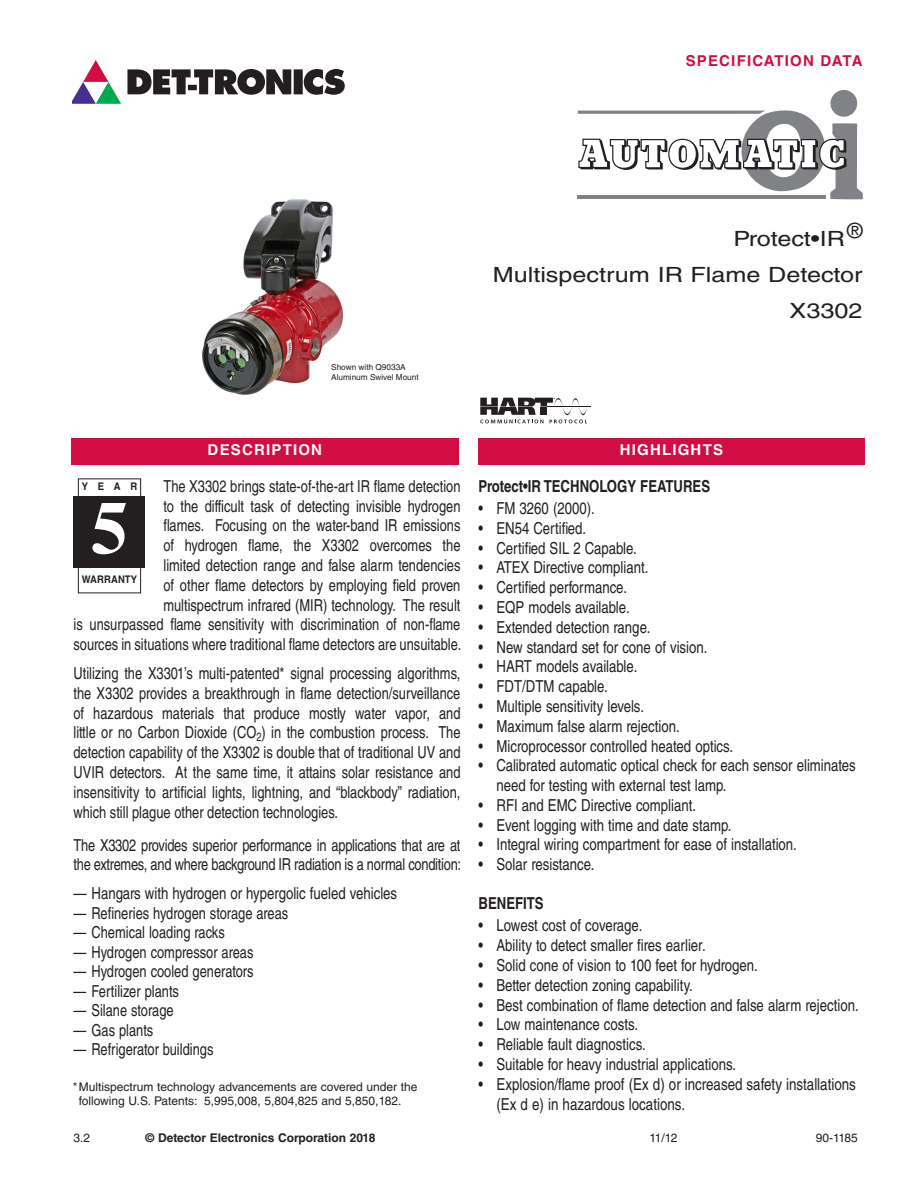
<style>
.page{position:relative;width:918px;height:1188px;background:#fff}
.page>*{position:absolute;margin:0;border:0;box-sizing:border-box;transform-origin:0 0}
.t1{font:700 75px "Times LT Std";color:#fff}
.headline{font:21px "Helvetica LT Std";color:#231f20;scale:1.2 1}
.Body_Text{font:16.5px/19.8px "Helvetica LT Std";color:#231f20;text-align:right;scale:.78 1}
.BULLET{font:16.5px/19.5px "Helvetica LT Std";color:#231f20;scale:.8 1}
.Body_Text-2{font:16.5px/19.5px "Helvetica LT Std";letter-spacing:-.02em;color:#231f20;scale:.78 1}
.Body_Text-3{font:16.5px "Helvetica LT Std";color:#231f20;scale:.8 1}
.BULLET_HEADING{font:700 16.5px "Helvetica LT Std";color:#231f20;scale:.8 1}
.headline-2{font:700 15px "Helvetica LT Std";letter-spacing:.08em;color:#fff}
.headline-3{font:700 15px "Helvetica LT Std";letter-spacing:.08em;color:#d20d44}
.t2{font:12px "Helvetica LT Std";color:#231f20}
.t3{font:700 12px "Helvetica LT Std";color:#231f20}
.t4{font:700 10.5px "Helvetica LT Std";letter-spacing:.015em;color:#231f20;scale:.9 1}
.t5{font:8.25px/9.9px "Helvetica LT Std";color:#231f20}
</style>
<div class="page">
<img style="left:202px;top:199px;width:141px;height:196px">
<hr style="left:577px;top:196px;width:249px;height:3px;background:#808285">
<div style="left:830px;top:90px;width:27px;height:27px;background:#808285;border-radius:50%"></div>
<svg style="left:578px;top:110px;width:285px;height:89px"></svg>
<svg style="left:480px;top:397px;width:111px;height:27px"></svg>
<div style="left:74px;top:496px;width:72px;height:72px;background:#231f20"></div>
<div style="left:78px;top:478px;width:63px;height:115px;border:1px solid #231f20"></div>
<svg style="left:72px;top:60px;width:49px;height:44px"></svg>
<svg style="left:127px;top:69px;width:218px;height:26px"></svg>
<div style="left:71px;top:438px;width:387px;height:27px;background:#d20d44"></div>
<div style="left:478px;top:438px;width:387px;height:27px;background:#d20d44"></div>
<p class="headline-3" style="left:686px;top:52px;width:178px">SPECIFICATION DATA</p>
<p class="t5" style="left:331px;top:362px;width:89px">Shown with Q9033A<br>Aluminum Swivel Mount</p>
<p class="headline" style="left:734px;top:227px;width:109px">Protect•IR®</p>
<p class="headline" style="left:493px;top:263px;width:310px">Multispectrum IR Flame Detector</p>
<p class="headline" style="left:790px;top:299px;width:62px">X3302</p>
<p class="headline-2" style="left:208px;top:441px;width:116px">DESCRIPTION</p>
<p class="headline-2" style="left:620px;top:441px;width:105px">HIGHLIGHTS</p>
<p class="BULLET_HEADING" style="left:478px;top:476px;width:291px">Protect•IR TECHNOLOGY FEATURES</p>
<p class="BULLET" style="left:478px;top:499px;width:147px">• FM 3260 (2000).</p>
<p class="BULLET" style="left:478px;top:518px;width:136px">• EN54 Certified.</p>
<p class="BULLET" style="left:478px;top:538px;width:199px">• Certified SIL 2 Capable.</p>
<p class="BULLET" style="left:478px;top:558px;width:214px">• ATEX Directive compliant.</p>
<p class="BULLET" style="left:478px;top:578px;width:187px">• Certified performance.</p>
<p class="BULLET" style="left:478px;top:598px;width:191px">• EQP models available.</p>
<p class="BULLET" style="left:478px;top:617px;width:216px">• Extended detection range.</p>
<p class="BULLET" style="left:478px;top:637px;width:288px">• New standard set for cone of vision.</p>
<p class="BULLET" style="left:478px;top:657px;width:200px">• HART models available.</p>
<p class="BULLET" style="left:478px;top:677px;width:163px">• FDT/DTM capable.</p>
<p class="BULLET" style="left:478px;top:697px;width:208px">• Multiple sensitivity levels.</p>
<p class="BULLET" style="left:478px;top:716px;width:253px">• Maximum false alarm rejection.</p>
<p class="BULLET" style="left:478px;top:736px;width:320px">• Microprocessor controlled heated optics.</p>
<p class="BULLET" style="left:496px;top:756px;width:451px;text-indent:-18px">• Calibrated automatic optical check for each sensor eliminates need for testing with external test lamp.</p>
<p class="BULLET" style="left:478px;top:795px;width:274px">• RFI and EMC Directive compliant.</p>
<p class="BULLET" style="left:478px;top:815px;width:318px">• Event logging with time and date stamp.</p>
<p class="BULLET" style="left:478px;top:835px;width:400px">• Integral wiring compartment for ease of installation.</p>
<p class="BULLET" style="left:478px;top:855px;width:147px">• Solar resistance.</p>
<p class="BULLET_HEADING" style="left:478px;top:893px;width:83px">BENEFITS</p>
<p class="BULLET" style="left:478px;top:916px;width:206px">• Lowest cost of coverage.</p>
<p class="BULLET" style="left:478px;top:936px;width:285px">• Ability to detect smaller fires earlier.</p>
<p class="BULLET" style="left:478px;top:955px;width:351px">• Solid cone of vision to 100 feet for hydrogen.</p>
<p class="BULLET" style="left:478px;top:975px;width:269px">• Better detection zoning capability.</p>
<p class="BULLET" style="left:478px;top:995px;width:477px">• Best combination of flame detection and false alarm rejection.</p>
<p class="BULLET" style="left:478px;top:1015px;width:201px">• Low maintenance costs.</p>
<p class="BULLET" style="left:478px;top:1035px;width:211px">• Reliable fault diagnostics.</p>
<p class="BULLET" style="left:478px;top:1054px;width:323px">• Suitable for heavy industrial applications.</p>
<p class="BULLET" style="left:496px;top:1074px;width:451px;text-indent:-18px">• Explosion/flame proof (Ex d) or increased safety installations (Ex d e) in hazardous locations.</p>
<p class="Body_Text" style="left:74px;top:476px;width:499px">The X3302 brings state-of-the-art IR flame detection<br>to the difficult task of detecting invisible hydrogen<br>flames. Focusing on the water-band IR emissions<br>of hydrogen flame, the X3302 overcomes the<br>limited detection range and false alarm tendencies<br>of other flame detectors by employing field proven<br>multispectrum infrared (MIR) technology. The result<br>is unsurpassed flame sensitivity with discrimination of non-flame sources in situations where traditional flame detectors are unsuitable.</p>
<p class="Body_Text" style="left:74px;top:663px;width:498px;text-align:justify">Utilizing the X3301’s multi-patented* signal processing algorithms, the X3302 provides a breakthrough in flame detection/surveillance of hazardous materials that produce mostly water vapor, and little or no Carbon Dioxide (CO<sub>2</sub>) in the combustion process. The detection capability of the X3302 is double that of traditional UV and UVIR detectors. At the same time, it attains solar resistance and insensitivity to artificial lights, lightning, and “blackbody” radiation, which still plague other detection technologies.</p>
<p class="Body_Text-2" style="left:74px;top:835px;width:498px">The X3302 provides superior performance in applications that are at the extremes, and where background IR radiation is a normal condition:</p>
<p class="Body_Text-3" style="left:74px;top:884px;width:406px">— Hangars with hydrogen or hypergolic fueled vehicles</p>
<p class="Body_Text" style="left:74px;top:903px;width:277px">— Refineries hydrogen storage areas</p>
<p class="Body_Text" style="left:74px;top:923px;width:196px">— Chemical loading racks</p>
<p class="Body_Text" style="left:74px;top:942px;width:232px">— Hydrogen compressor areas</p>
<p class="Body_Text" style="left:74px;top:962px;width:232px">— Hydrogen cooled generators</p>
<p class="Body_Text" style="left:74px;top:981px;width:137px">— Fertilizer plants</p>
<p class="Body_Text" style="left:74px;top:1001px;width:130px">— Silane storage</p>
<p class="Body_Text" style="left:74px;top:1020px;width:104px">— Gas plants</p>
<p class="Body_Text" style="left:74px;top:1040px;width:181px">— Refrigerator buildings</p>
<p class="t4" style="left:82px;top:480px;width:63px">YEAR</p>
<p class="t1" style="left:91px;top:484px;width:39px">5</p>
<p class="t4" style="left:82px;top:573px;width:63px">WARRANTY</p>
<p class="t2" style="left:73px;top:1080px;width:346px">*Multispectrum technology advancements are covered under the</p>
<p class="t2" style="left:79px;top:1093px;width:324px">following U.S. Patents: 5,995,008, 5,804,825 and 5,850,182.</p>
<p class="t2" style="left:74px;top:1130px;width:18px">3.2</p>
<p class="t3" style="left:146px;top:1130px;width:232px">© Detector Electronics Corporation 2018</p>
<p class="t2" style="left:650px;top:1130px;width:30px">11/12</p>
<p class="t2" style="left:816px;top:1130px;width:44px">90-1185</p>
</div>
